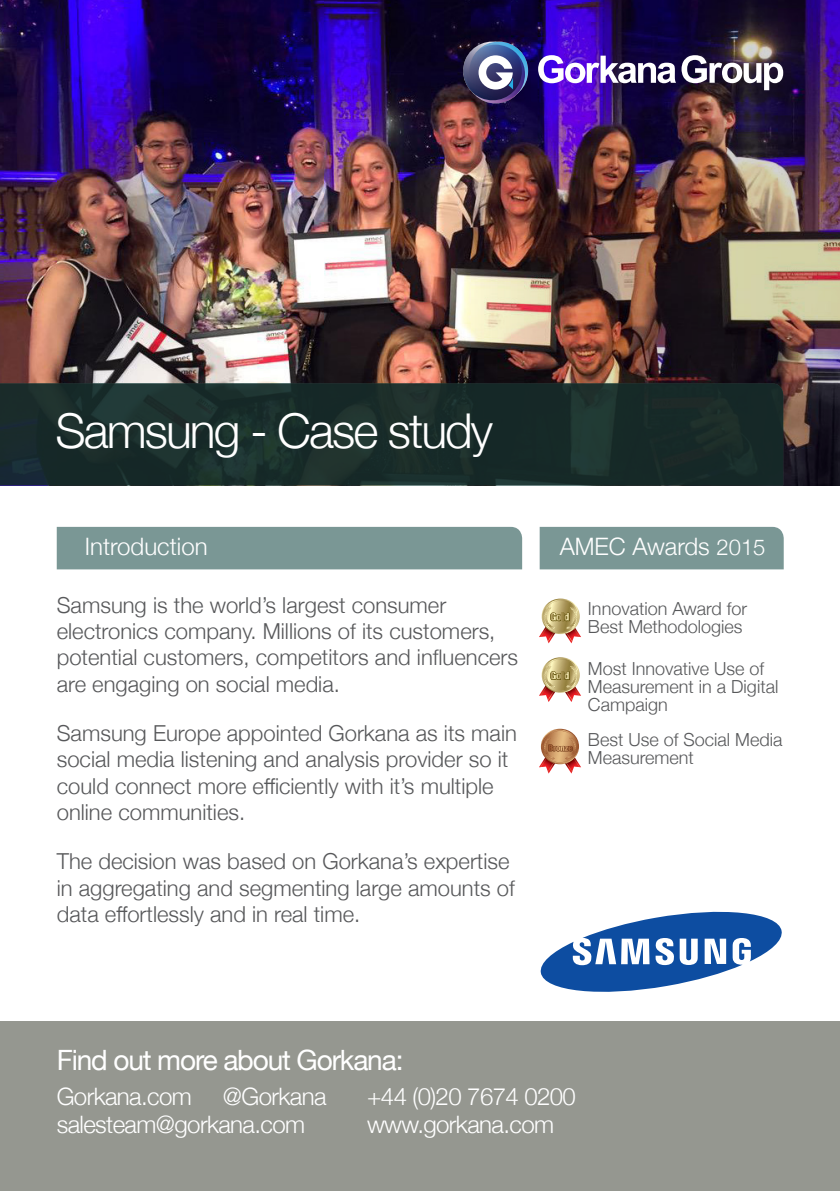
<style>
.page{position:relative;width:840px;height:1191px;background:#fff}
.page>*{position:absolute;margin:0;border:0;box-sizing:border-box;transform-origin:0 0}
.t1{font:300 48px "Helvetica Neue";letter-spacing:-.04em;color:#fff}
.t2{font:28px "Helvetica Neue";letter-spacing:-.04em;color:#fff}
.t3{font:300 24px "Helvetica Neue";letter-spacing:-.025em;color:#fff}
.t4{font:300 24px "Helvetica Neue";color:#fff}
.t5{font:300 22px/26.4px "Helvetica Neue";color:#57585a}
.t6{font:300 18px/18px "Helvetica Neue";color:#57585a}
.s1{font-size:22px}
</style>
<div class="page">
<img style="left:0;top:0;width:839px;height:486px">
<div style="left:0;top:1021px;width:839px;height:170px;background:#959790"></div>
<img style="left:465px;top:0;width:374px;height:485px">
<svg style="left:538px;top:55px;width:137px;height:28px"></svg>
<svg style="left:681px;top:55px;width:101px;height:35px"></svg>
<img style="left:460px;top:39px;width:68px;height:67px">
<div style="left:57px;top:527px;width:465px;height:42px;background:#7a9795"></div>
<svg style="left:540px;top:911px;width:242px;height:81px"></svg>
<svg style="left:0;top:383px;width:782px;height:102px;background:#1a2d2b"></svg>
<svg style="left:539px;top:598px;width:42px;height:45px"></svg>
<svg style="left:539px;top:657px;width:42px;height:45px"></svg>
<svg style="left:539px;top:728px;width:42px;height:45px"></svg>
<div style="left:539px;top:527px;width:244px;height:42px;background:#7a9795"></div>
<p class="t1" style="left:55px;top:392px;width:439px">Samsung - Case study</p>
<p class="t4" style="left:85px;top:527px;width:124px">Introduction</p>
<p class="t5" style="left:57px;top:590px;width:462px">Samsung is the world’s largest consumer electronics company. Millions of its customers, potential customers, competitors and influencers are engaging on social media.</p>
<p class="t5" style="left:57px;top:718px;width:461px">Samsung Europe appointed Gorkana as its main social media listening and analysis provider so it could connect more efficiently with it’s multiple online communities.</p>
<p class="t5" style="left:57px;top:846px;width:459px">The decision was based on Gorkana’s expertise in aggregating and segmenting large amounts of data effortlessly and in real time.</p>
<p class="t4" style="left:559px;top:527px;width:207px">AMEC Awards <span class="s1">2015</span></p>
<p class="t6" style="left:587px;top:598px;width:161px">Innovation Award for<br>Best Methodologies</p>
<p class="t6" style="left:587px;top:658px;width:192px">Most Innovative Use of<br>Measurement in a Digital<br>Campaign</p>
<p class="t6" style="left:587px;top:729px;width:196px">Best Use of Social Media<br>Measurement</p>
<p class="t2" style="left:57px;top:1039px;width:348px">Find out more about Gorkana:</p>
<p class="t3" style="left:57px;top:1076px;width:136px">Gorkana.com</p>
<p class="t3" style="left:223px;top:1076px;width:105px">@Gorkana</p>
<p class="t3" style="left:367px;top:1076px;width:210px">+44 (0)20 7674 0200</p>
<p class="t3" style="left:57px;top:1105px;width:250px">salesteam@gorkana.com</p>
<p class="t3" style="left:367px;top:1105px;width:188px">www.gorkana.com</p>
</div>
